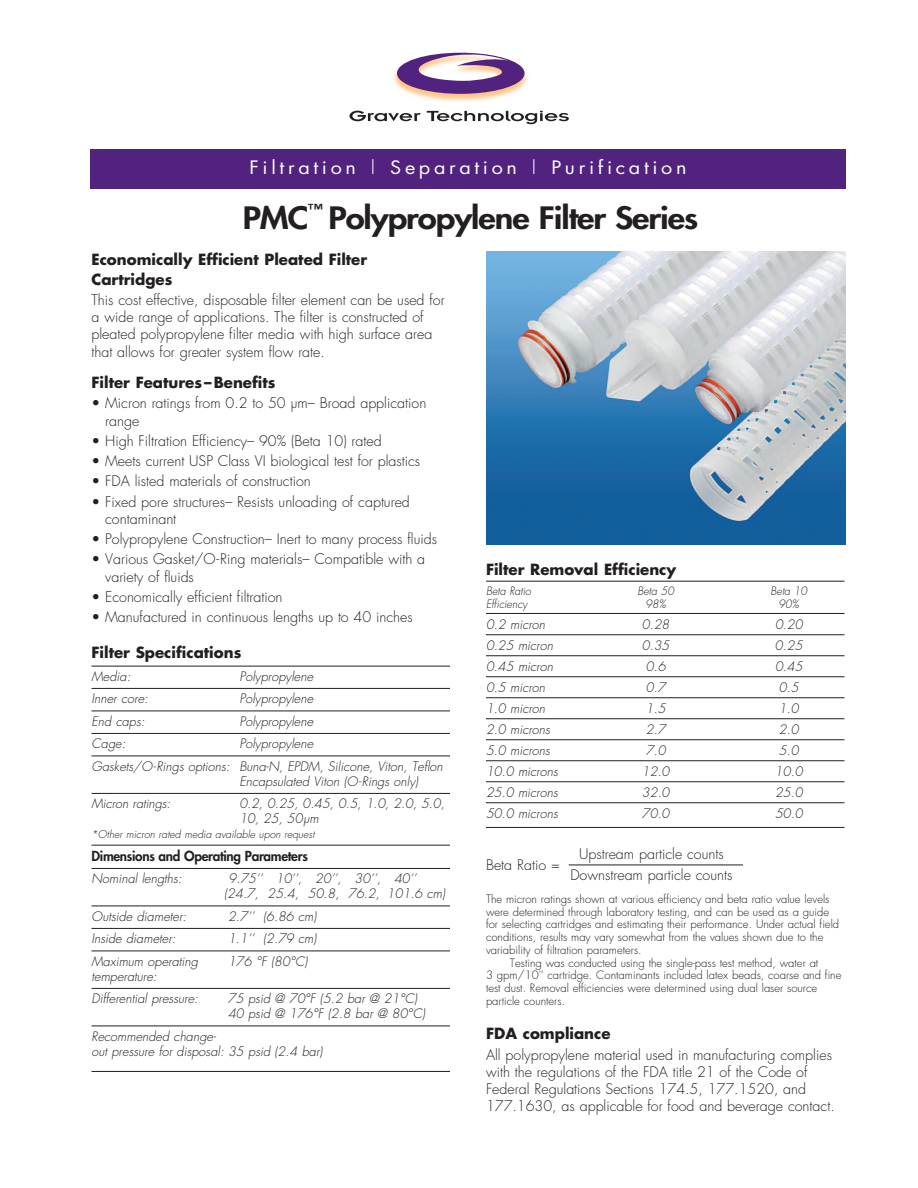
<style>
.page{position:relative;width:918px;height:1188px;background:#fff}
.page>*{position:absolute;margin:0;border:0;box-sizing:border-box;transform-origin:0 0}
.t1{font:800 30px "Futura";letter-spacing:-.03em;color:#231f20;scale:1.15 1}
.t2{font:18px "Futura";letter-spacing:.185em;color:#fff;scale:1.1 1}
.t3{font:700 15px/19.5px "Futura";color:#231f20}
.t4{font:300 14.25px/17.2px "Futura";color:#231f20}
.t5{font:800 13.5px "Futura";letter-spacing:-.025em;color:#231f20}
.t6{font:800 13.5px "Futura";letter-spacing:-.025em;color:#231f20;scale:1.15 1}
.t7{font:italic 300 12.75px/15px "Futura";color:#231f20}
.t8{font:300 11.25px "Futura";color:#231f20}
.t9{font:italic 300 11.25px "Futura";color:#231f20;scale:.95 1}
.t10{font:italic 300 10.5px "Futura";color:#231f20}
.s1{font-weight:300}
</style>
<div class="page">
<div style="left:90px;top:149px;width:756px;height:40px;background:#52227f"></div>
<img style="left:393px;top:52px;width:135px;height:50px">
<svg style="left:397px;top:53px;width:128px;height:41px"></svg>
<svg style="left:349px;top:111px;width:72px;height:10px"></svg>
<svg style="left:427px;top:111px;width:142px;height:13px"></svg>
<hr style="left:92px;top:666px;width:358px;height:1px;background:#231f20">
<hr style="left:92px;top:688px;width:358px;height:1px;background:#231f20">
<hr style="left:92px;top:711px;width:358px;height:1px;background:#231f20">
<hr style="left:92px;top:733px;width:358px;height:1px;background:#231f20">
<hr style="left:92px;top:756px;width:358px;height:1px;background:#231f20">
<hr style="left:92px;top:793px;width:358px;height:1px;background:#231f20">
<hr style="left:92px;top:845px;width:358px;height:1px;background:#231f20">
<hr style="left:92px;top:868px;width:358px;height:1px;background:#231f20">
<hr style="left:92px;top:906px;width:358px;height:1px;background:#231f20">
<hr style="left:92px;top:928px;width:358px;height:1px;background:#231f20">
<hr style="left:92px;top:951px;width:358px;height:1px;background:#231f20">
<hr style="left:92px;top:988px;width:358px;height:1px;background:#231f20">
<hr style="left:92px;top:1026px;width:358px;height:1px;background:#231f20">
<hr style="left:92px;top:1071px;width:358px;height:1px;background:#231f20">
<hr style="left:486px;top:581px;width:358px;height:1px;background:#231f20">
<hr style="left:486px;top:613px;width:358px;height:1px;background:#231f20">
<hr style="left:486px;top:634px;width:358px;height:1px;background:#231f20">
<hr style="left:486px;top:655px;width:358px;height:1px;background:#231f20">
<hr style="left:486px;top:676px;width:358px;height:1px;background:#231f20">
<hr style="left:486px;top:697px;width:358px;height:1px;background:#231f20">
<hr style="left:486px;top:718px;width:358px;height:1px;background:#231f20">
<hr style="left:486px;top:739px;width:358px;height:1px;background:#231f20">
<hr style="left:486px;top:760px;width:358px;height:1px;background:#231f20">
<hr style="left:486px;top:781px;width:358px;height:1px;background:#231f20">
<hr style="left:486px;top:802px;width:358px;height:1px;background:#231f20">
<hr style="left:486px;top:827px;width:358px;height:1px;background:#231f20">
<img style="left:486px;top:252px;width:360px;height:293px">
<hr style="left:569px;top:865px;width:174px;height:1px;background:#231f20">
<p class="t2" style="left:250px;top:159px;width:399px">Filtration <span class="s1">|</span> Separation <span class="s1">|</span> Purification</p>
<h1 class="t1" style="left:243px;top:204px;width:59px">PMC</h1>
<p class="t6" style="left:307px;top:203px;width:15px">™</p>
<h1 class="t1" style="left:329px;top:204px;width:323px">Polypropylene Filter Series</h1>
<p class="t3" style="left:92px;top:251px;width:277px">Economically Efficient Pleated Filter<br>Cartridges</p>
<p class="t4" style="left:92px;top:292px;width:355px">This cost effective, disposable filter element can be used for a wide range of applications. The filter is constructed of pleated polypropylene filter media with high surface area that allows for greater system flow rate.</p>
<p class="t3" style="left:92px;top:374px;width:186px">Filter Features – Benefits</p>
<p class="t4" style="left:105px;top:396px;width:323px;text-indent:-14px">• Micron ratings from 0.2 to 50 µm– Broad application range</p>
<p class="t4" style="left:92px;top:433px;width:292px">• High Filtration Efficiency– 90% (Beta 10) rated</p>
<p class="t4" style="left:92px;top:454px;width:330px">• Meets current USP Class VI biological test for plastics</p>
<p class="t4" style="left:92px;top:474px;width:221px">• FDA listed materials of construction</p>
<p class="t4" style="left:105px;top:494px;width:306px;text-indent:-14px">• Fixed pore structures– Resists unloading of captured contaminant</p>
<p class="t4" style="left:92px;top:532px;width:347px">• Polypropylene Construction– Inert to many process fluids</p>
<p class="t4" style="left:105px;top:552px;width:321px;text-indent:-14px">• Various Gasket/O-Ring materials– Compatible with a variety of fluids</p>
<p class="t4" style="left:92px;top:589px;width:193px">• Economically efficient filtration</p>
<p class="t4" style="left:92px;top:610px;width:323px">• Manufactured in continuous lengths up to 40 inches</p>
<p class="t3" style="left:92px;top:644px;width:151px">Filter Specifications</p>
<p class="t7" style="left:92px;top:670px;width:41px">Media:</p>
<p class="t7" style="left:239px;top:670px;width:75px">Polypropylene</p>
<p class="t7" style="left:92px;top:692px;width:58px">Inner core:</p>
<p class="t7" style="left:239px;top:692px;width:75px">Polypropylene</p>
<p class="t7" style="left:92px;top:715px;width:55px">End caps:</p>
<p class="t7" style="left:239px;top:715px;width:75px">Polypropylene</p>
<p class="t7" style="left:92px;top:737px;width:36px">Cage:</p>
<p class="t7" style="left:92px;top:733px;width:353px;line-height:22.5px;text-indent:148px">Polypropylene<br>Gaskets/O-Rings options: Buna-N, EPDM, Silicone, Viton, Teflon</p>
<p class="t7" style="left:239px;top:775px;width:180px">Encapsulated Viton (O-Rings only)</p>
<p class="t7" style="left:92px;top:797px;width:81px">Micron ratings:</p>
<p class="t7" style="left:239px;top:797px;width:207px">0.2, 0.25, 0.45, 0.5, 1.0, 2.0, 5.0,<br>10, 25, 50µm</p>
<p class="t10" style="left:92px;top:830px;width:225px">*Other micron rated media available upon request</p>
<p class="t5" style="left:92px;top:849px;width:218px">Dimensions and Operating Parameters</p>
<p class="t7" style="left:92px;top:872px;width:92px">Nominal lengths:</p>
<p class="t7" style="left:224px;top:872px;width:223px;text-indent:4px">9.75’’ 10’’, 20’’, 30’’, 40’’ (24.7, 25.4, 50.8, 76.2, 101.6 cm)</p>
<p class="t7" style="left:92px;top:910px;width:97px">Outside diameter:</p>
<p class="t7" style="left:228px;top:910px;width:90px">2.7’’ (6.86 cm)</p>
<p class="t7" style="left:92px;top:932px;width:86px">Inside diameter:</p>
<p class="t7" style="left:228px;top:932px;width:90px">1.1’’ (2.79 cm)</p>
<p class="t7" style="left:92px;top:955px;width:108px">Maximum operating</p>
<p class="t7" style="left:228px;top:955px;width:81px">176 °F (80°C)</p>
<p class="t7" style="left:92px;top:966px;width:108px;line-height:22.5px">temperature:<br>Differential pressure:</p>
<p class="t7" style="left:228px;top:992px;width:199px">75 psid @ 70°F (5.2 bar @ 21°C)<br>40 psid @ 176°F (2.8 bar @ 80°C)</p>
<p class="t7" style="left:91px;top:1030px;width:233px">Recommended change-<br>out pressure for disposal: 35 psid (2.4 bar)</p>
<p class="t3" style="left:486px;top:561px;width:192px">Filter Removal Efficiency</p>
<p class="t9" style="left:486px;top:586px;width:49px">Beta Ratio</p>
<p class="t9" style="left:637px;top:586px;width:40px">Beta 50</p>
<p class="t9" style="left:771px;top:586px;width:40px">Beta 10</p>
<p class="t9" style="left:486px;top:599px;width:45px">Efficiency</p>
<p class="t9" style="left:646px;top:599px;width:23px">98%</p>
<p class="t9" style="left:779px;top:599px;width:23px">90%</p>
<p class="t7" style="left:486px;top:618px;width:61px">0.2 micron</p>
<p class="t7" style="left:642px;top:618px;width:29px">0.28</p>
<p class="t7" style="left:775px;top:618px;width:29px">0.20</p>
<p class="t7" style="left:486px;top:639px;width:69px">0.25 micron</p>
<p class="t7" style="left:642px;top:639px;width:29px">0.35</p>
<p class="t7" style="left:775px;top:639px;width:29px">0.25</p>
<p class="t7" style="left:486px;top:660px;width:69px">0.45 micron</p>
<p class="t7" style="left:646px;top:660px;width:21px">0.6</p>
<p class="t7" style="left:775px;top:660px;width:29px">0.45</p>
<p class="t7" style="left:486px;top:681px;width:61px">0.5 micron</p>
<p class="t7" style="left:646px;top:681px;width:21px">0.7</p>
<p class="t7" style="left:779px;top:681px;width:21px">0.5</p>
<p class="t7" style="left:486px;top:702px;width:61px">1.0 micron</p>
<p class="t7" style="left:646px;top:702px;width:21px">1.5</p>
<p class="t7" style="left:779px;top:702px;width:21px">1.0</p>
<p class="t7" style="left:486px;top:723px;width:65px">2.0 microns</p>
<p class="t7" style="left:646px;top:723px;width:21px">2.7</p>
<p class="t7" style="left:779px;top:723px;width:21px">2.0</p>
<p class="t7" style="left:486px;top:744px;width:65px">5.0 microns</p>
<p class="t7" style="left:646px;top:744px;width:21px">7.0</p>
<p class="t7" style="left:779px;top:744px;width:21px">5.0</p>
<p class="t7" style="left:486px;top:765px;width:73px">10.0 microns</p>
<p class="t7" style="left:642px;top:765px;width:29px">12.0</p>
<p class="t7" style="left:775px;top:765px;width:29px">10.0</p>
<p class="t7" style="left:486px;top:786px;width:73px">25.0 microns</p>
<p class="t7" style="left:642px;top:786px;width:29px">32.0</p>
<p class="t7" style="left:775px;top:786px;width:29px">25.0</p>
<p class="t7" style="left:486px;top:807px;width:73px">50.0 microns</p>
<p class="t7" style="left:642px;top:807px;width:29px">70.0</p>
<p class="t7" style="left:775px;top:807px;width:29px">50.0</p>
<p class="t4" style="left:486px;top:857px;width:75px">Beta Ratio =</p>
<p class="t4" style="left:570px;top:845px;width:164px;line-height:20.2px;text-align:center">Upstream particle counts<br>Downstream particle counts</p>
<p class="t8" style="left:486px;top:894px;width:345px">The micron ratings shown at various efficiency and beta ratio value levels</p>
<p class="t8" style="left:486px;top:906px;width:345px">were determined through laboratory testing, and can be used as a guide</p>
<p class="t8" style="left:486px;top:919px;width:355px">for selecting cartridges and estimating their performance. Under actual field</p>
<p class="t8" style="left:486px;top:932px;width:339px">conditions, results may vary somewhat from the values shown due to the</p>
<p class="t8" style="left:486px;top:945px;width:157px">variability of filtration parameters.</p>
<p class="t8" style="left:510px;top:957px;width:310px">Testing was conducted using the single-pass test method, water at</p>
<p class="t8" style="left:486px;top:970px;width:357px">3 gpm/10'' cartridge. Contaminants included latex beads, coarse and fine</p>
<p class="t8" style="left:486px;top:983px;width:333px">test dust. Removal efficiencies were determined using dual laser source</p>
<p class="t8" style="left:486px;top:996px;width:81px">particle counters.</p>
<p class="t3" style="left:486px;top:1025px;width:126px">FDA compliance</p>
<p class="t4" style="left:486px;top:1047px;width:350px">All polypropylene material used in manufacturing complies with the regulations of the FDA title 21 of the Code of Federal Regulations Sections 174.5, 177.1520, and 177.1630, as applicable for food and beverage contact.</p>
</div>
